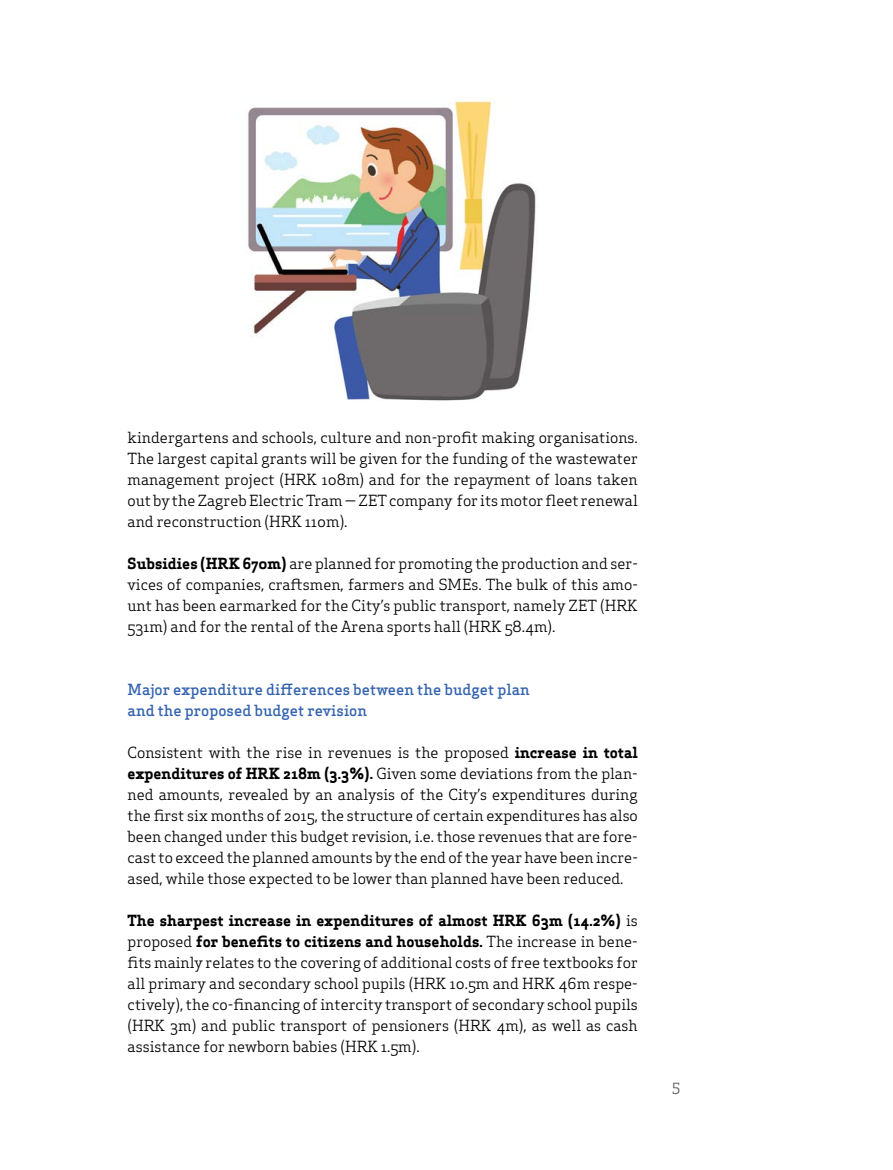
<style>
.page{position:relative;width:893px;height:1170px;background:#fff}
.page>*{position:absolute;margin:0;border:0;box-sizing:border-box;transform-origin:0 0}
.t1{font:15px/21px "Apex Serif";color:#000;text-align:justify}
.t2{font:500 15px/21px "Apex Serif";color:#3363af}
.t3{font:15px "Apex Serif";color:#58595b}
.s1{font-weight:700}
</style>
<div class="page">
<img style="left:248px;top:98px;width:288px;height:303px">
<p class="t1" style="left:128px;top:426px;width:512px">kindergartens and schools, culture and non-profit making organisations.<br>The largest capital grants will be given for the funding of the wastewater management project (HRK 108m) and for the repayment of loans taken out by the Zagreb Electric Tram — ZET company for its motor fleet renewal and reconstruction (HRK 110m).</p>
<p class="t1" style="left:128px;top:552px;width:512px"><span class="s1">Subsidies (HRK 670m)</span> are planned for promoting the production and ser&shy;vices of companies, craftsmen, farmers and SMEs. The bulk of this amo&shy;unt has been earmarked for the City’s public transport, namely ZET (HRK 531m) and for the rental of the Arena sports hall (HRK 58.4m).</p>
<p class="t2" style="left:128px;top:678px;width:404px">Major expenditure differences between the budget plan and the proposed budget revision</p>
<p class="t1" style="left:128px;top:741px;width:512px">Consistent with the rise in revenues is the proposed <span class="s1">increase in total expenditures of HRK 218m (3.3%).</span> Given some deviations from the plan&shy;ned amounts, revealed by an analysis of the City’s expenditures during the first six months of 2015, the structure of certain expenditures has also been changed under this budget revision, i.e. those revenues that are fore&shy;cast to exceed the planned amounts by the end of the year have been incre&shy;ased, while those expected to be lower than planned have been reduced.</p>
<p class="t1" style="left:128px;top:909px;width:512px"><span class="s1">The sharpest increase in expenditures of almost HRK 63m (14.2%)</span> is proposed <span class="s1">for benefits to citizens and households.</span> The increase in bene&shy;fits mainly relates to the covering of additional costs of free textbooks for all primary and secondary school pupils (HRK 10.5m and HRK 46m respe&shy;ctively), the co-financing of intercity transport of secondary school pupils (HRK 3m) and public transport of pensioners (HRK 4m), as well as cash assistance for newborn babies (HRK 1.5m).</p>
<p class="t3" style="left:672px;top:1078px;width:10px">5</p>
</div>
